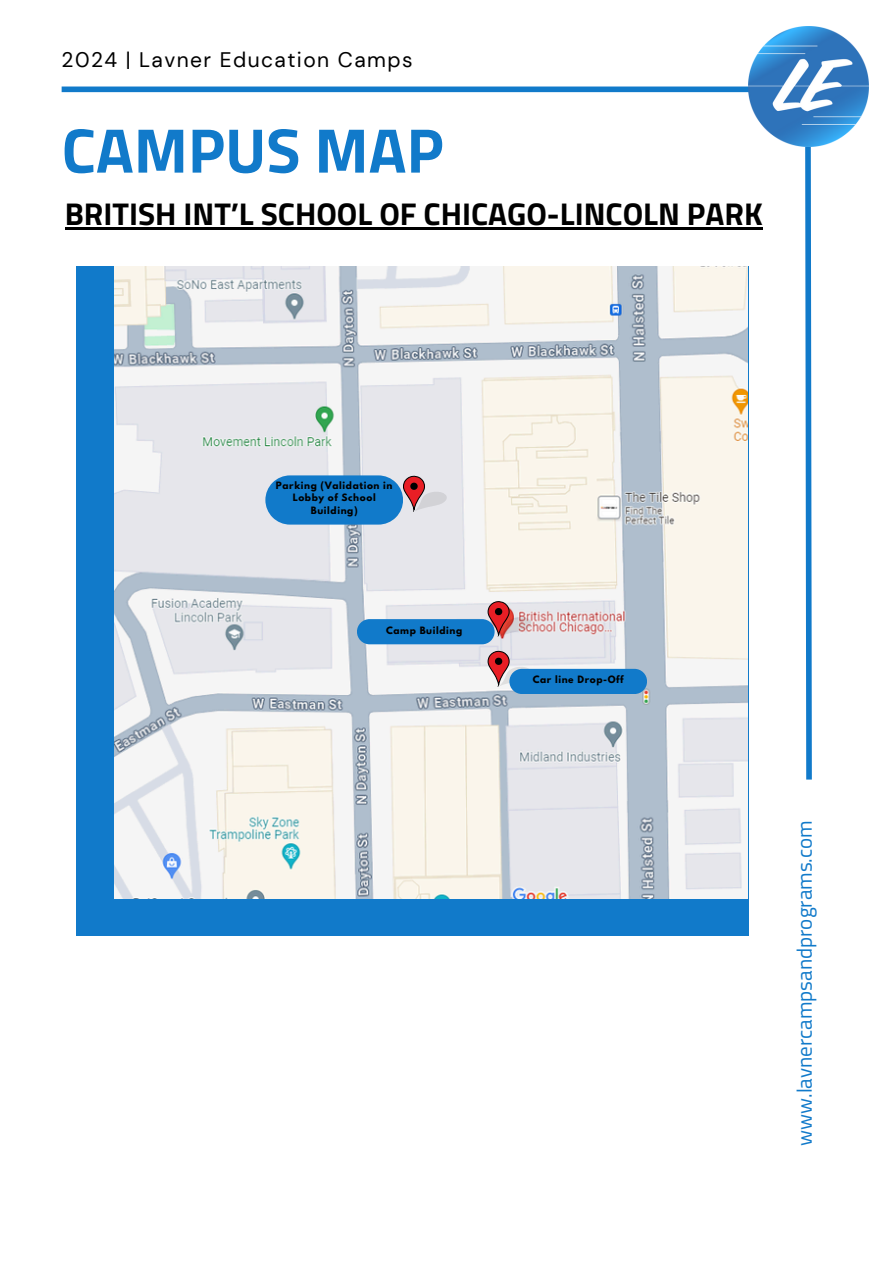
<style>
.page{position:relative;width:894px;height:1264px;background:#fff}
.page>*{position:absolute;margin:0;border:0;box-sizing:border-box;transform-origin:0 0}
.t1{font:700 63px "Titillium Web";color:#117aca}
.t2{font:700 31.5px "Titillium Web";color:#000}
.t3{font:21px "Titillium Web";color:#117aca}
.t4{font:21px "DM Sans";letter-spacing:.07em;color:#000}
.t5{font:700 9px/12.3px "League Spartan";letter-spacing:.07em;color:#000;text-align:center}
</style>
<div class="page">
<svg style="left:805px;top:147px;width:7px;height:633px;background:#3f93d4"></svg>
<div style="left:62px;top:86px;width:769px;height:6px;background:#117aca"></div>
<img style="left:748px;top:26px;width:120px;height:121px">
<div style="left:76px;top:266px;width:672px;height:669px;background:#117aca"></div>
<img style="left:114px;top:266px;width:633px;height:632px">
<div style="left:357px;top:619px;width:137px;height:25px;background:#117aca;border-radius:13px"></div>
<svg style="left:244px;top:438px;width:203px;height:151px"></svg>
<hr style="left:65px;top:227px;width:697px;height:2px;background:#000">
<svg style="left:487px;top:601px;width:44px;height:36px;background:#c0878f"></svg>
<svg style="left:487px;top:650px;width:44px;height:36px"></svg>
<div style="left:509px;top:669px;width:137px;height:25px;background:#117aca;border-radius:13px"></div>
<p class="t4" style="left:62px;top:46px;width:352px">2024 | Lavner Education Camps</p>
<p class="t1" style="left:62px;top:101px;width:383px">CAMPUS MAP</p>
<p class="t2" style="left:65px;top:189px;width:699px">BRITISH INT’L SCHOOL OF CHICAGO-LINCOLN PARK</p>
<p class="t5" style="left:276px;top:480px;width:118px">Parking (Validation in<br>Lobby of School<br>Building)</p>
<h2 class="t5" style="left:386px;top:625px;width:78px">Camp Building</h2>
<p class="t5" style="left:532px;top:675px;width:92px">Car line Drop-Off</p>
<p class="t3" style="left:787px;top:1145px;width:327px;rotate:-90deg">www.lavnercampsandprograms.com</p>
</div>
